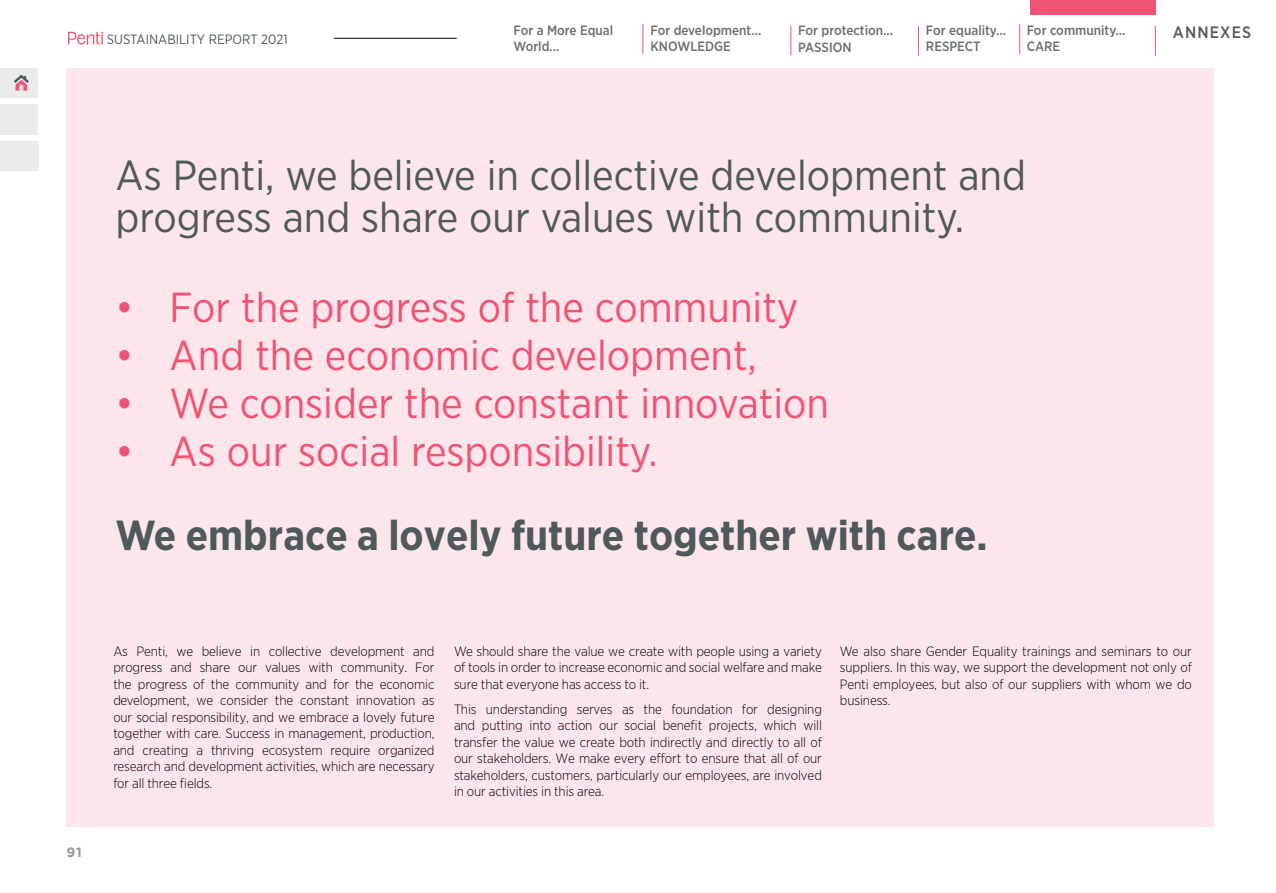
<style>
.page{position:relative;width:1276px;height:893px;background:#fff}
.page>*{position:absolute;margin:0;border:0;box-sizing:border-box;transform-origin:0 0}
.t1{font:42px "Gotham Narrow";color:#f05374}
.t2{font:42px/42px "Gotham Narrow";color:#4f595c}
.t3{font:700 42px "Gotham Narrow";color:#4f595c}
.t4{font:500 16.5px "Gotham Narrow";letter-spacing:.07em;color:#58595b}
.t5{font:300 13.5px/16.5px "Gotham Narrow";letter-spacing:-.01em;color:#000;text-align:justify}
.t6{font:500 13.5px/16.2px "Gotham Narrow";color:#6a6f72}
.t7{font:13.5px "Gotham Narrow";color:#4f595c}
.t8{font:700 13.5px "Gotham";color:#96989b}
</style>
<div class="page">
<div style="left:0;top:68px;width:38px;height:30px;background:#ebebec"></div>
<div style="left:0;top:141px;width:38px;height:30px;background:#ebebec"></div>
<div style="left:0;top:104px;width:38px;height:31px;background:#ebebec"></div>
<svg style="left:14px;top:75px;width:15px;height:16px"></svg>
<div style="left:1030px;top:0;width:126px;height:14px;background:#f05374"></div>
<hr style="left:334px;top:38px;width:123px;height:1px;background:#000">
<hr style="left:642px;top:24px;width:1px;height:30px;background:#f05374">
<hr style="left:790px;top:26px;width:1px;height:30px;background:#f05374">
<hr style="left:918px;top:26px;width:1px;height:30px;background:#f05374">
<hr style="left:1019px;top:24px;width:1px;height:30px;background:#f05374">
<hr style="left:1155px;top:26px;width:1px;height:30px;background:#f05374">
<img style="left:68px;top:31px;width:35px;height:14px">
<div style="left:66px;top:68px;width:1147px;height:759px;background:#fce6eb"></div>
<p class="t7" style="left:107px;top:31px;width:182px">SUSTAINABILITY REPORT 2021</p>
<p class="t6" style="left:650px;top:22px;width:113px">For development...<br>KNOWLEDGE</p>
<p class="t6" style="left:798px;top:22px;width:96px">For protection...<br>PASSION</p>
<p class="t6" style="left:926px;top:22px;width:82px">For equality...<br>RESPECT</p>
<p class="t6" style="left:1026px;top:22px;width:100px">For community...<br>CARE</p>
<p class="t4" style="left:1172px;top:22px;width:80px">ANNEXES</p>
<p class="t6" style="left:513px;top:22px;width:101px">For a More Equal<br>World...</p>
<h1 class="t2" style="left:116px;top:153px;width:912px">As Penti, we believe in collective development and progress and share our values with community.</h1>
<h1 class="t1" style="left:116px;top:281px;width:684px">• For the progress of the community</h1>
<h1 class="t1" style="left:116px;top:329px;width:643px">• And the economic development,</h1>
<h1 class="t1" style="left:116px;top:377px;width:715px">• We consider the constant innovation</h1>
<h1 class="t1" style="left:116px;top:425px;width:543px">• As our social responsibility.</h1>
<h1 class="t3" style="left:116px;top:508px;width:873px">We embrace a lovely future together with care.</h1>
<p class="t8" style="left:66px;top:843px;width:17px">91</p>
<p class="t5" style="left:113px;top:642px;width:323px">As Penti, we believe in collective development and progress and share our values with community. For the progress of the community and for the economic development, we consider the constant innovation as our social responsibility, and we embrace a lovely future together with care. Success in management, production, and creating a thriving ecosystem require organized research and development activities, which are necessary for all three fields.</p>
<p class="t5" style="left:454px;top:642px;width:369px">We should share the value we create with people using a variety of tools in order to increase economic and social welfare and make sure that everyone has access to it.</p>
<p class="t5" style="left:454px;top:700px;width:369px">This understanding serves as the foundation for designing and putting into action our social benefit projects, which will transfer the value we create both indirectly and directly to all of our stakeholders. We make every effort to ensure that all of our stakeholders, customers, particularly our employees, are involved in our activities in this area.</p>
<p class="t5" style="left:840px;top:642px;width:353px">We also share Gender Equality trainings and seminars to our suppliers. In this way, we support the development not only of Penti employees, but also of our suppliers with whom we do business.</p>
</div>
